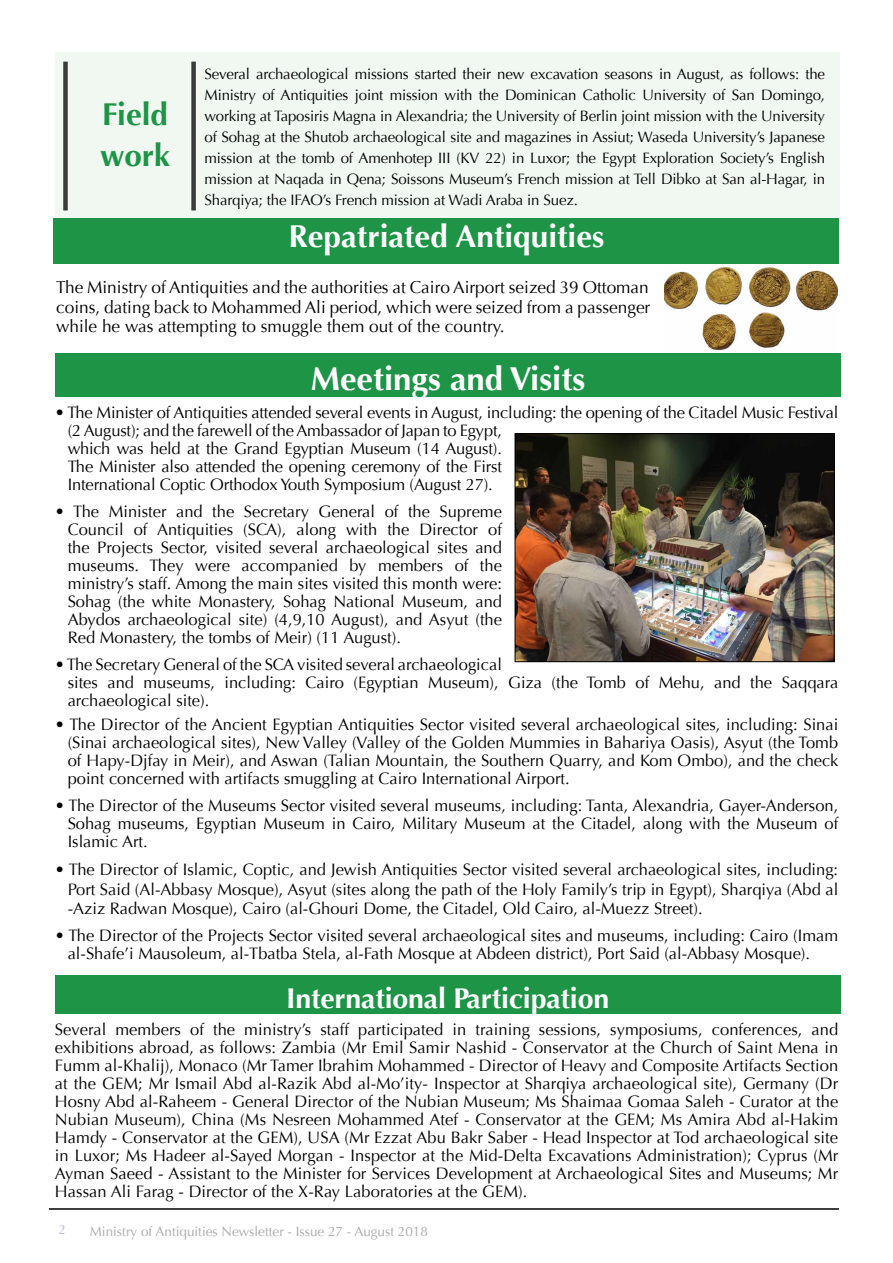
<style>
.page{position:relative;width:893px;height:1263px;background:#fff}
.page>*{position:absolute;margin:0;border:0;box-sizing:border-box;transform-origin:0 0}
.t1{font:700 33px "Optima";color:#fff}
.t2{font:700 31.5px "Optima";color:#fff}
.t3{font:700 31.5px/40.5px "Optima";color:#1d9446}
.t4{font:700 28.5px "Optima";letter-spacing:-.005em;color:#fff}
.t5{font:17.25px/19.5px "Optima";color:#000;text-align:justify}
.t6{font:16.5px/18px "Optima";color:#000;text-align:justify}
.t7{font:15px/21px "Optima";letter-spacing:-.01em;color:#000;text-align:justify}
.t8{font:13.5px "Optima";color:#aaa8a8}
.t9{font:13.5px "Optima";color:#b8bdd6}
</style>
<div class="page">
<hr style="left:49px;top:1208px;width:790px;height:2px;background:#000">
<div style="left:55px;top:52px;width:784px;height:166px;background:#f0f8f1"></div>
<div style="left:63px;top:62px;width:5px;height:148px;background:#3c3b3b"></div>
<div style="left:191px;top:62px;width:5px;height:148px;background:#3c3b3b"></div>
<div style="left:55px;top:353px;width:786px;height:44px;background:#1d9446"></div>
<div style="left:55px;top:976px;width:785px;height:38px;background:#1d9446"></div>
<div style="left:54px;top:218px;width:785px;height:46px;background:#1d9446"></div>
<img style="left:665px;top:266px;width:172px;height:85px">
<img style="left:517px;top:435px;width:315px;height:225px">
<div style="left:515px;top:433px;width:319px;height:229px;border:1px solid #000"></div>
<h2 class="t3" style="left:100px;top:95px;width:71px">Field work</h2>
<p class="t7" style="left:204px;top:64px;width:622px">Several archaeological missions started their new excavation seasons in August, as follows: the Ministry of Antiquities joint mission with the Dominican Catholic University of San Domingo, working at Taposiris Magna in Alexandria; the University of Berlin joint mission with the University of Sohag at the Shutob archaeological site and magazines in Assiut; Waseda University’s Japanese mission at the tomb of Amenhotep III (KV 22) in Luxor; the Egypt Exploration Society’s English mission at Naqada in Qena; Soissons Museum’s French mission at Tell Dibko at San al-Hagar, in Sharqiya; the IFAO’s French mission at Wadi Araba in Suez.</p>
<h2 class="t2" style="left:289px;top:218px;width:317px">Repatriated Antiquities</h2>
<p class="t5" style="left:56px;top:278px;width:596px">The Ministry of Antiquities and the authorities at Cairo Airport seized 39 Ottoman coins, dating back to Mohammed Ali period, which were seized from a passenger while he was attempting to smuggle them out of the country.</p>
<h1 class="t1" style="left:311px;top:360px;width:276px">Meetings and Visits</h1>
<p class="t6" style="left:68px;top:403px;width:772px;text-align:left;text-indent:-13px">• The Minister of Antiquities attended several events in August, including: the opening of the Citadel Music Festival (2 August); and the farewell of the Ambassador of Japan to Egypt,<br>which was held at the Grand Egyptian Museum (14 August).<br>The Minister also attended the opening ceremony of the First<br>International Coptic Orthodox Youth Symposium (August 27).</p>
<p class="t6" style="left:68px;top:502px;width:436px;text-indent:-13px">• The Minister and the Secretary General of the Supreme Council of Antiquities (SCA), along with the Director of the Projects Sector, visited several archaeological sites and museums. They were accompanied by members of the ministry’s staff. Among the main sites visited this month were:<br>Sohag (the white Monastery, Sohag National Museum, and Abydos archaeological site) (4,9,10 August), and Asyut (the Red Monastery, the tombs of Meir) (11 August).</p>
<p class="t6" style="left:68px;top:655px;width:772px;text-align:left;text-indent:-13px">• The Secretary General of the SCA visited several archaeological<br>sites and museums, including: Cairo (Egyptian Museum), Giza (the Tomb of Mehu, and the Saqqara archaeological site).</p>
<p class="t6" style="left:68px;top:715px;width:772px;text-indent:-13px">• The Director of the Ancient Egyptian Antiquities Sector visited several archaeological sites, including: Sinai (Sinai archaeological sites), New Valley (Valley of the Golden Mummies in Bahariya Oasis), Asyut (the Tomb of Hapy-Djfay in Meir), and Aswan (Talian Mountain, the Southern Quarry, and Kom Ombo), and the check point concerned with artifacts smuggling at Cairo International Airport.</p>
<p class="t6" style="left:68px;top:796px;width:772px;text-indent:-13px">• The Director of the Museums Sector visited several museums, including: Tanta, Alexandria, Gayer-Anderson, Sohag museums, Egyptian Museum in Cairo, Military Museum at the Citadel, along with the Museum of Islamic Art.</p>
<p class="t6" style="left:68px;top:860px;width:772px;line-height:19.5px;text-indent:-13px">• The Director of Islamic, Coptic, and Jewish Antiquities Sector visited several archaeological sites, including:<br>Port Said (Al-Abbasy Mosque), Asyut (sites along the path of the Holy Family’s trip in Egypt), Sharqiya (Abd al -Aziz Radwan Mosque), Cairo (al-Ghouri Dome, the Citadel, Old Cairo, al-Muezz Street).</p>
<p class="t6" style="left:68px;top:927px;width:772px;text-indent:-13px">• The Director of the Projects Sector visited several archaeological sites and museums, including: Cairo (Imam al-Shafe’i Mausoleum, al-Tbatba Stela, al-Fath Mosque at Abdeen district), Port Said (al-Abbasy Mosque).</p>
<h3 class="t4" style="left:286px;top:982px;width:325px">International Participation</h3>
<p class="t6" style="left:55px;top:1020px;width:785px">Several members of the ministry’s staff participated in training sessions, symposiums, conferences, and exhibitions abroad, as follows: Zambia (Mr Emil Samir Nashid - Conservator at the Church of Saint Mena in Fumm al-Khalij), Monaco (Mr Tamer Ibrahim Mohammed - Director of Heavy and Composite Artifacts Section at the GEM; Mr Ismail Abd al-Razik Abd al-Mo’ity- Inspector at Sharqiya archaeological site), Germany (Dr Hosny Abd al-Raheem - General Director of the Nubian Museum; Ms Shaimaa Gomaa Saleh - Curator at the Nubian Museum), China (Ms Nesreen Mohammed Atef - Conservator at the GEM; Ms Amira Abd al-Hakim Hamdy - Conservator at the GEM), USA (Mr Ezzat Abu Bakr Saber - Head Inspector at Tod archaeological site in Luxor; Ms Hadeer al-Sayed Morgan - Inspector at the Mid-Delta Excavations Administration); Cyprus (Mr Ayman Saeed - Assistant to the Minister for Services Development at Archaeological Sites and Museums; Mr Hassan Ali Farag - Director of the X-Ray Laboratories at the GEM).</p>
<p class="t9" style="left:59px;top:1222px;width:9px">2</p>
<p class="t8" style="left:90px;top:1223px;width:339px">Ministry of Antiquities Newsletter - Issue 27 - August 2018</p>
</div>
